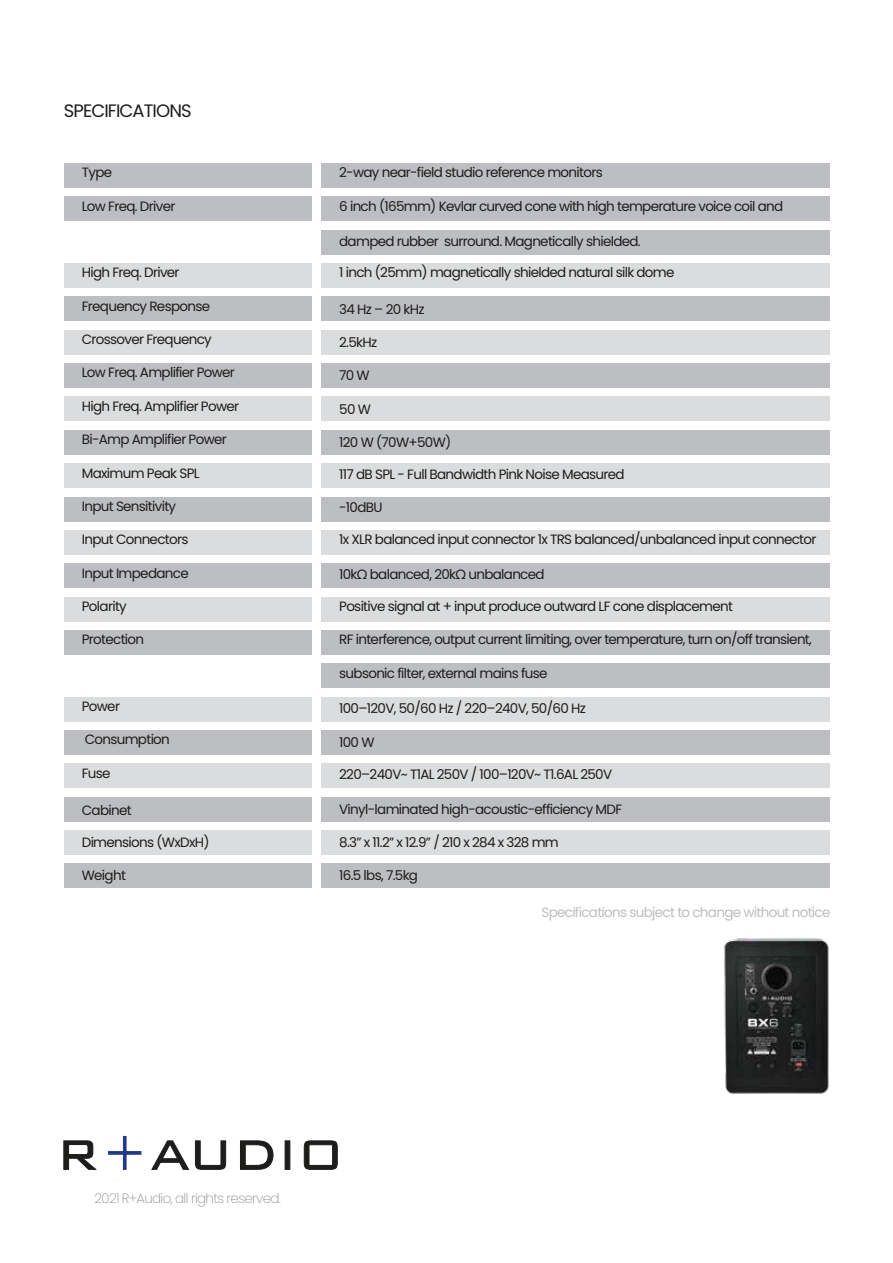
<style>
.page{position:relative;width:893px;height:1263px;background:#fff}
.page>*{position:absolute;margin:0;border:0;box-sizing:border-box;transform-origin:0 0}
.t1{font:18px "Poppins";letter-spacing:-.05em;color:#1d1d1b}
.t2{font:13.5px "Poppins";letter-spacing:-.05em;color:#1d1d1b}
.t3{font:13.5px "Poppins";letter-spacing:-.05em;color:#bdbec1}
.t4{font:200 13.5px "Poppins";letter-spacing:-.05em;color:#919091}
</style>
<div class="page">
<svg style="left:64px;top:1140px;width:32px;height:30px"></svg>
<svg style="left:108px;top:1136px;width:34px;height:34px"></svg>
<svg style="left:152px;top:1140px;width:37px;height:30px"></svg>
<svg style="left:195px;top:1140px;width:31px;height:30px"></svg>
<svg style="left:240px;top:1140px;width:33px;height:30px"></svg>
<div style="left:285px;top:1141px;width:5px;height:28px;background:#1d1d1b"></div>
<svg style="left:304px;top:1140px;width:34px;height:30px"></svg>
<div style="left:64px;top:163px;width:248px;height:25px;background:#bdbec1"></div>
<div style="left:321px;top:163px;width:509px;height:25px;background:#bdbec1"></div>
<div style="left:64px;top:197px;width:248px;height:24px;background:#bdbec1"></div>
<div style="left:321px;top:197px;width:509px;height:24px;background:#bdbec1"></div>
<div style="left:321px;top:230px;width:509px;height:24px;background:#bdbec1"></div>
<div style="left:64px;top:263px;width:248px;height:25px;background:#dbdcdd"></div>
<div style="left:321px;top:263px;width:509px;height:25px;background:#dbdcdd"></div>
<div style="left:64px;top:297px;width:248px;height:24px;background:#bdbec1"></div>
<div style="left:321px;top:297px;width:509px;height:24px;background:#bdbec1"></div>
<div style="left:64px;top:363px;width:248px;height:25px;background:#bdbec1"></div>
<div style="left:321px;top:363px;width:509px;height:25px;background:#bdbec1"></div>
<div style="left:64px;top:397px;width:248px;height:24px;background:#dbdcdd"></div>
<div style="left:321px;top:397px;width:509px;height:24px;background:#dbdcdd"></div>
<div style="left:64px;top:430px;width:248px;height:24px;background:#bdbec1"></div>
<div style="left:321px;top:430px;width:509px;height:24px;background:#bdbec1"></div>
<div style="left:64px;top:463px;width:248px;height:25px;background:#dbdcdd"></div>
<div style="left:321px;top:463px;width:509px;height:25px;background:#dbdcdd"></div>
<div style="left:64px;top:497px;width:248px;height:24px;background:#bdbec1"></div>
<div style="left:321px;top:497px;width:509px;height:24px;background:#bdbec1"></div>
<div style="left:64px;top:530px;width:248px;height:24px;background:#dbdcdd"></div>
<div style="left:321px;top:530px;width:509px;height:24px;background:#dbdcdd"></div>
<div style="left:64px;top:563px;width:248px;height:25px;background:#bdbec1"></div>
<div style="left:321px;top:563px;width:509px;height:25px;background:#bdbec1"></div>
<div style="left:64px;top:597px;width:248px;height:24px;background:#dbdcdd"></div>
<div style="left:321px;top:597px;width:509px;height:24px;background:#dbdcdd"></div>
<div style="left:64px;top:630px;width:248px;height:25px;background:#bdbec1"></div>
<div style="left:321px;top:630px;width:509px;height:25px;background:#bdbec1"></div>
<div style="left:64px;top:697px;width:248px;height:24px;background:#dbdcdd"></div>
<div style="left:321px;top:697px;width:509px;height:24px;background:#dbdcdd"></div>
<div style="left:64px;top:764px;width:248px;height:24px;background:#dbdcdd"></div>
<div style="left:321px;top:764px;width:509px;height:24px;background:#dbdcdd"></div>
<div style="left:64px;top:797px;width:248px;height:24px;background:#bdbec1"></div>
<div style="left:321px;top:797px;width:509px;height:24px;background:#bdbec1"></div>
<div style="left:64px;top:830px;width:248px;height:25px;background:#dbdcdd"></div>
<div style="left:321px;top:830px;width:509px;height:25px;background:#dbdcdd"></div>
<div style="left:64px;top:864px;width:248px;height:24px;background:#bdbec1"></div>
<div style="left:321px;top:864px;width:509px;height:24px;background:#bdbec1"></div>
<div style="left:64px;top:330px;width:248px;height:24px;background:#dbdcdd"></div>
<div style="left:321px;top:330px;width:509px;height:24px;background:#dbdcdd"></div>
<div style="left:321px;top:664px;width:509px;height:24px;background:#bdbec1"></div>
<div style="left:64px;top:730px;width:248px;height:25px;background:#bdbec1"></div>
<div style="left:321px;top:730px;width:509px;height:25px;background:#bdbec1"></div>
<img style="left:724px;top:938px;width:105px;height:156px">
<h1 class="t1" style="left:64px;top:100px;width:129px">SPECIFICATIONS</h1>
<p class="t2" style="left:82px;top:165px;width:32px">Type</p>
<p class="t2" style="left:82px;top:198px;width:95px">Low Freq. Driver</p>
<p class="t2" style="left:82px;top:265px;width:99px">High Freq. Driver</p>
<p class="t2" style="left:82px;top:298px;width:130px">Frequency Response</p>
<p class="t2" style="left:339px;top:165px;width:265px">2-way near-field studio reference monitors</p>
<p class="t2" style="left:339px;top:198px;width:446px">6 inch (165mm) Kevlar curved cone with high temperature voice coil and</p>
<p class="t2" style="left:339px;top:234px;width:303px">damped rubber surround. Magnetically shielded.</p>
<p class="t2" style="left:339px;top:265px;width:337px">1 inch (25mm) magnetically shielded natural silk dome</p>
<p class="t2" style="left:339px;top:301px;width:87px">34 Hz – 20 kHz</p>
<p class="t2" style="left:82px;top:331px;width:132px">Crossover Frequency</p>
<p class="t2" style="left:339px;top:334px;width:40px">2.5kHz</p>
<p class="t2" style="left:339px;top:368px;width:32px">70 W</p>
<p class="t2" style="left:339px;top:401px;width:33px">50 W</p>
<p class="t2" style="left:339px;top:435px;width:114px">120 W (70W+50W)</p>
<p class="t2" style="left:339px;top:466px;width:287px">117 dB SPL - Full Bandwidth Pink Noise Measured</p>
<p class="t2" style="left:339px;top:500px;width:45px">-10dBU</p>
<p class="t2" style="left:339px;top:532px;width:479px">1x XLR balanced input connector 1x TRS balanced/unbalanced input connector</p>
<p class="t2" style="left:339px;top:566px;width:207px">10kΩ balanced, 20kΩ unbalanced</p>
<p class="t2" style="left:339px;top:598px;width:395px">Positive signal at + input produce outward LF cone displacement</p>
<p class="t2" style="left:339px;top:632px;width:474px">RF interference, output current limiting, over temperature, turn on/off transient,</p>
<p class="t2" style="left:339px;top:665px;width:210px">subsonic filter, external mains fuse</p>
<p class="t2" style="left:82px;top:698px;width:40px">Power</p>
<p class="t2" style="left:339px;top:700px;width:248px">100–120V, 50/60 Hz / 220–240V, 50/60 Hz</p>
<p class="t2" style="left:85px;top:732px;width:87px">Consumption</p>
<p class="t2" style="left:339px;top:735px;width:37px">100 W</p>
<p class="t2" style="left:339px;top:767px;width:275px">220–240V~ T1AL 250V / 100–120V~ T1.6AL 250V</p>
<p class="t2" style="left:339px;top:802px;width:285px">Vinyl-laminated high-acoustic-efficiency MDF</p>
<p class="t2" style="left:339px;top:834px;width:221px">8.3” x 11.2” x 12.9” / 210 x 284 x 328 mm</p>
<p class="t2" style="left:339px;top:868px;width:80px">16.5 lbs, 7.5kg</p>
<p class="t2" style="left:82px;top:365px;width:155px">Low Freq. Amplifier Power</p>
<p class="t2" style="left:82px;top:398px;width:159px">High Freq. Amplifier Power</p>
<p class="t2" style="left:82px;top:432px;width:147px">Bi-Amp Amplifier Power</p>
<p class="t2" style="left:82px;top:465px;width:119px">Maximum Peak SPL</p>
<p class="t2" style="left:82px;top:498px;width:96px">Input Sensitivity</p>
<p class="t2" style="left:82px;top:532px;width:108px">Input Connectors</p>
<p class="t2" style="left:82px;top:565px;width:108px">Input Impedance</p>
<p class="t2" style="left:82px;top:598px;width:47px">Polarity</p>
<p class="t2" style="left:82px;top:632px;width:64px">Protection</p>
<p class="t2" style="left:82px;top:765px;width:30px">Fuse</p>
<p class="t2" style="left:82px;top:802px;width:51px">Cabinet</p>
<p class="t2" style="left:82px;top:834px;width:129px">Dimensions (WxDxH)</p>
<p class="t2" style="left:82px;top:868px;width:46px">Weight</p>
<p class="t4" style="left:95px;top:1190px;width:188px">2021 R+Audio, all rights reserved.</p>
<p class="t3" style="left:541px;top:904px;width:291px">Specifications subject to change without notice</p>
</div>
